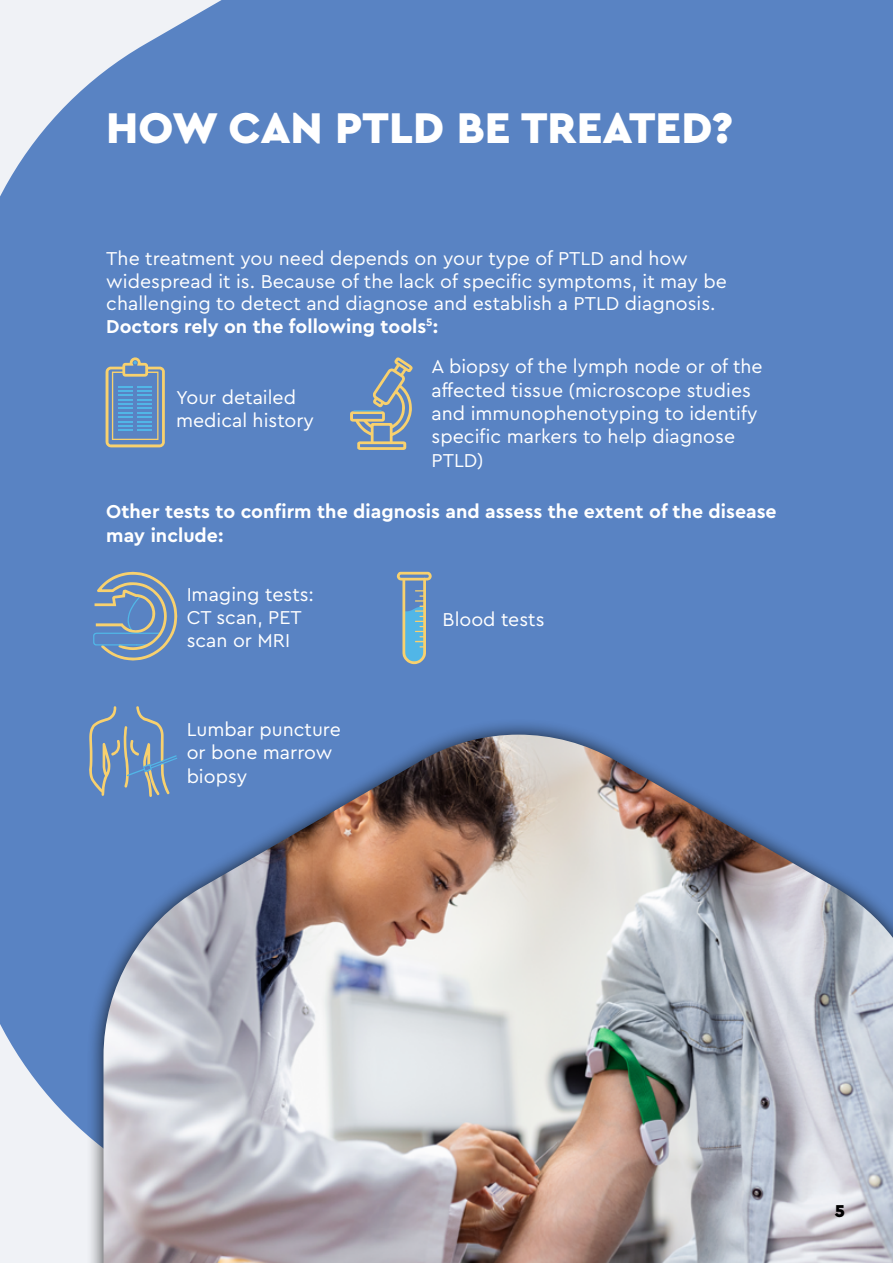
<style>
.page{position:relative;width:893px;height:1263px;background:#5983c3}
.page>*{position:absolute;margin:0;border:0;box-sizing:border-box;transform-origin:0 0}
.t1{font:900 45px "Cera Pro";color:#fff}
.t2{font:19.5px/23.4px "Cera Pro";color:#fff}
.t3{font:700 19.5px/23.4px "Cera Pro";color:#fff}
.t4{font:900 18px "Cera Pro";color:#000}
.s1{font-weight:700}
</style>
<div class="page">
<svg style="left:105px;top:356px;width:61px;height:92px;background:#7898b5"></svg>
<svg style="left:349px;top:357px;width:65px;height:94px;background:#7d95af"></svg>
<svg style="left:396px;top:571px;width:37px;height:94px;background:#7aa0b8"></svg>
<svg style="left:93px;top:571px;width:85px;height:90px;background:#7692b3"></svg>
<svg style="left:88px;top:705px;width:89px;height:12px"></svg>
<div style="left:87px;top:717px;width:806px;height:546px;background:#000;opacity:.75"></div>
<img style="left:103px;top:735px;width:790px;height:528px">
<h1 class="t1" style="left:106px;top:98px;width:628px">HOW CAN PTLD BE TREATED?</h1>
<p class="t2" style="left:106px;top:246px;width:622px;line-height:22.5px">The treatment you need depends on your type of PTLD and how widespread it is. Because of the lack of specific symptoms, it may be challenging to detect and diagnose and establish a PTLD diagnosis.<br><span class="s1">Doctors rely on the following tools</span><sup>5</sup><span class="s1">:</span></p>
<p class="t2" style="left:176px;top:385px;width:139px">Your detailed medical history</p>
<p class="t2" style="left:432px;top:354px;width:333px">A biopsy of the lymph node or of the affected tissue (microscope studies and immunophenotyping to identify specific markers to help diagnose<br>PTLD)</p>
<p class="t3" style="left:106px;top:499px;width:672px">Other tests to confirm the diagnosis and assess the extent of the disease may include:</p>
<p class="t2" style="left:187px;top:581px;width:129px">Imaging tests:<br>CT scan, PET scan or MRI</p>
<p class="t2" style="left:187px;top:717px;width:156px">Lumbar puncture or bone marrow biopsy</p>
<p class="t2" style="left:443px;top:607px;width:103px">Blood tests</p>
<p class="t4" style="left:835px;top:1199px;width:12px">5</p>
</div>
